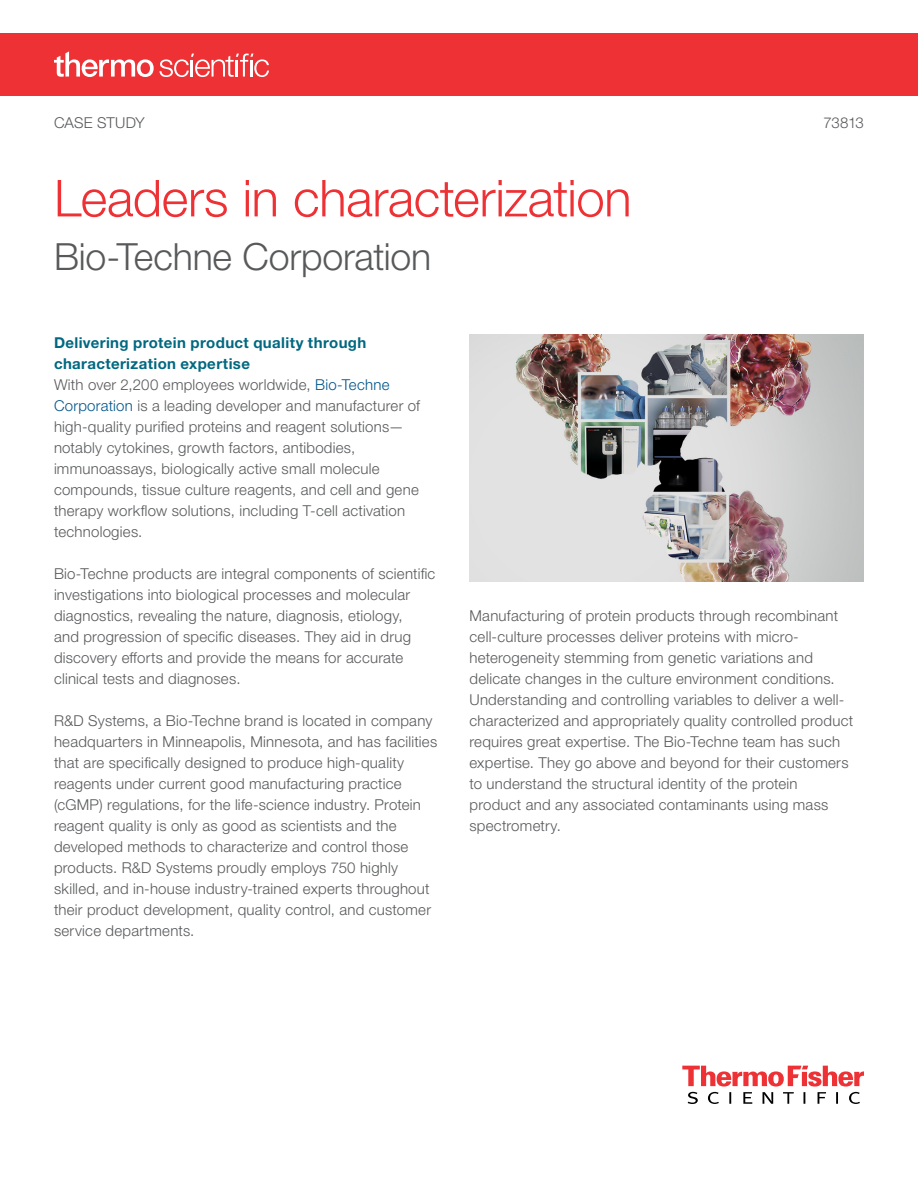
<style>
.page{position:relative;width:918px;height:1188px;background:#fff}
.page>*{position:absolute;margin:0;border:0;box-sizing:border-box;transform-origin:0 0}
.t1{font:300 51px "Helvetica Neue LTW1 G";letter-spacing:-.01em;color:#ee3134}
.t2{font:300 37.5px "Helvetica Neue LTW1 G";letter-spacing:-.005em;color:#58595b}
.t3{font:300 15px/21px "Helvetica Neue LTW1 G";letter-spacing:.015em;color:#58595b}
.s1{font-weight:700;color:#006880}
.s2{color:#00558a}
</style>
<div class="page">
<svg style="left:682px;top:1066px;width:182px;height:38px"></svg>
<img style="left:470px;top:334px;width:394px;height:248px">
<div style="left:0;top:33px;width:918px;height:63px;background:#ee3134"></div>
<svg style="left:54px;top:51px;width:215px;height:26px"></svg>
<p class="t3" style="left:54px;top:112px;width:92px">CASE STUDY</p>
<p class="t3" style="left:824px;top:112px;width:42px">73813</p>
<h1 class="t1" style="left:54px;top:167px;width:579px">Leaders in characterization</h1>
<h2 class="t2" style="left:54px;top:234px;width:379px">Bio-Techne Corporation</h2>
<p class="t3" style="left:54px;top:332px;width:368px"><span class="s1">Delivering protein product quality through characterization expertise<br></span>With over 2,200 employees worldwide, <span class="s2">Bio-Techne Corporation</span> is a leading developer and manufacturer of high-quality purified proteins and reagent solutions— notably cytokines, growth factors, antibodies, immunoassays, biologically active small molecule compounds, tissue culture reagents, and cell and gene therapy workflow solutions, including T-cell activation technologies.</p>
<p class="t3" style="left:54px;top:563px;width:383px">Bio-Techne products are integral components of scientific investigations into biological processes and molecular diagnostics, revealing the nature, diagnosis, etiology,<br>and progression of specific diseases. They aid in drug discovery efforts and provide the means for accurate clinical tests and diagnoses.</p>
<p class="t3" style="left:54px;top:710px;width:385px">R&amp;D Systems, a Bio-Techne brand is located in company headquarters in Minneapolis, Minnesota, and has facilities that are specifically designed to produce high-quality reagents under current good manufacturing practice (cGMP) regulations, for the life-science industry. Protein reagent quality is only as good as scientists and the developed methods to characterize and control those products. R&amp;D Systems proudly employs 750 highly skilled, and in-house industry-trained experts throughout their product development, quality control, and customer service departments.</p>
<p class="t3" style="left:470px;top:605px;width:385px">Manufacturing of protein products through recombinant cell-culture processes deliver proteins with micro&shy;heterogeneity stemming from genetic variations and delicate changes in the culture environment conditions.<br>Understanding and controlling variables to deliver a well&shy;characterized and appropriately quality controlled product requires great expertise. The Bio-Techne team has such expertise. They go above and beyond for their customers to understand the structural identity of the protein product and any associated contaminants using mass spectrometry.</p>
</div>
